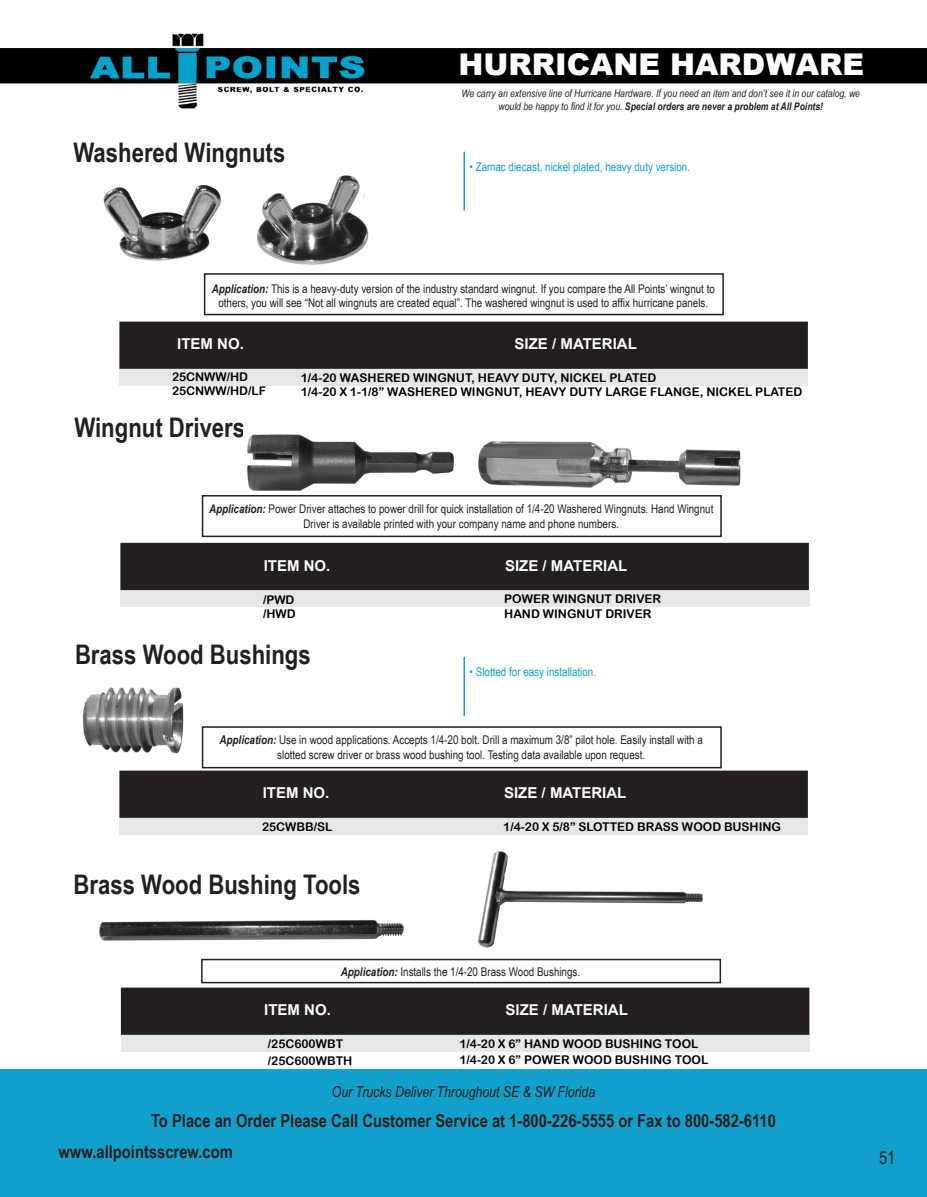
<style>
.page{position:relative;width:927px;height:1197px;background:#fff}
.page>*{position:absolute;margin:0;border:0;box-sizing:border-box;transform-origin:0 0}
.t1{font:900 30px "Arial";color:#fff}
.t2{font:700 27px "Arial Narrow";color:#231f20}
.t3{font:700 18px "Arial Narrow";color:#231f20}
.t4{font:18px "Arial Narrow";color:#231f20}
.t5{font:700 15px "Arial";color:#fff}
.t6{font:italic 15px "Arial Narrow";color:#231f20}
.t7{font:12px/14.4px "Arial Narrow";color:#231f20;text-align:center}
.t8{font:12px "Arial Rounded MT Bold";color:#000}
.t9{font:12px "Arial Narrow";color:#11a0cb}
.t10{font:italic 10.5px/12.6px "Arial Narrow";color:#231f20;text-align:center}
.s1{font-weight:700}
.s2{font-weight:700;font-style:italic}
</style>
<div class="page">
<img style="left:0;top:33px;width:927px;height:76px">
<div style="left:0;top:1069px;width:927px;height:128px;background:#11a0cb"></div>
<div style="left:119px;top:818px;width:689px;height:17px;background:#e6e7e9"></div>
<div style="left:120px;top:771px;width:687px;height:46px;background:#231f20"></div>
<div style="left:119px;top:771px;width:689px;height:47px;border:2px solid #231f20"></div>
<div style="left:121px;top:1035px;width:689px;height:17px;background:#e6e7e9"></div>
<div style="left:122px;top:988px;width:687px;height:46px;background:#231f20"></div>
<div style="left:121px;top:988px;width:688px;height:47px;border:2px solid #231f20"></div>
<div style="left:119px;top:369px;width:689px;height:17px;background:#e6e7e9"></div>
<div style="left:120px;top:322px;width:687px;height:46px;background:#231f20"></div>
<div style="left:119px;top:322px;width:689px;height:47px;border:2px solid #231f20"></div>
<div style="left:120px;top:590px;width:690px;height:17px;background:#e6e7e9"></div>
<div style="left:121px;top:544px;width:687px;height:45px;background:#231f20"></div>
<div style="left:120px;top:543px;width:689px;height:47px;border:2px solid #231f20"></div>
<img style="left:103px;top:185px;width:118px;height:76px">
<div style="left:204px;top:273px;width:520px;height:42px;border:2px solid #231f20"></div>
<div style="left:202px;top:495px;width:520px;height:42px;border:2px solid #231f20"></div>
<img style="left:247px;top:434px;width:207px;height:57px">
<img style="left:478px;top:441px;width:263px;height:47px">
<div style="left:202px;top:726px;width:520px;height:42px;border:2px solid #231f20"></div>
<img style="left:82px;top:687px;width:102px;height:67px">
<img style="left:99px;top:920px;width:305px;height:21px">
<img style="left:477px;top:851px;width:226px;height:97px">
<div style="left:201px;top:959px;width:520px;height:24px;border:2px solid #231f20"></div>
<hr style="left:464px;top:152px;width:1px;height:59px;background:#11a0cb">
<hr style="left:464px;top:657px;width:1px;height:59px;background:#11a0cb">
<img style="left:257px;top:175px;width:112px;height:90px">
<p class="t2" style="left:74px;top:132px;width:213px">Washered Wingnuts</p>
<h1 class="t1" style="left:459px;top:43px;width:407px">HURRICANE HARDWARE</h1>
<p class="t10" style="left:462px;top:87px;width:400px">We carry an extensive line of Hurricane Hardware. If you need an item and don’t see it in our catalog, we would be happy to find it for you. <span class="s1">Special orders are never a problem at All Points!</span></p>
<p class="t9" style="left:470px;top:158px;width:222px">• Zamac diecast, nickel plated, heavy duty version.</p>
<p class="t7" style="left:212px;top:281px;width:505px"><span class="s2">Application:</span> This is a heavy-duty version of the industry standard wingnut. If you compare the All Points’ wingnut to others, you will see “Not all wingnuts are created equal”. The washered wingnut is used to affix hurricane panels.</p>
<p class="t5" style="left:177px;top:334px;width:68px">ITEM NO.</p>
<p class="t5" style="left:515px;top:334px;width:124px">SIZE / MATERIAL</p>
<p class="t8" style="left:172px;top:369px;width:78px">25CNWW/HD</p>
<p class="t8" style="left:172px;top:384px;width:96px">25CNWW/HD/LF</p>
<p class="t8" style="left:301px;top:371px;width:357px">1/4-20 WASHERED WINGNUT, HEAVY DUTY, NICKEL PLATED</p>
<p class="t8" style="left:301px;top:385px;width:503px">1/4-20 X 1-1/8” WASHERED WINGNUT, HEAVY DUTY LARGE FLANGE, NICKEL PLATED</p>
<p class="t2" style="left:74px;top:407px;width:172px">Wingnut Drivers</p>
<p class="t7" style="left:209px;top:501px;width:506px"><span class="s2">Application:</span> Power Driver attaches to power drill for quick installation of 1/4-20 Washered Wingnuts. Hand Wingnut<br>Driver is available printed with your company name and phone numbers.</p>
<p class="t5" style="left:264px;top:555px;width:68px">ITEM NO.</p>
<p class="t5" style="left:505px;top:556px;width:124px">SIZE / MATERIAL</p>
<p class="t8" style="left:263px;top:592px;width:33px">/PWD</p>
<p class="t8" style="left:263px;top:607px;width:34px">/HWD</p>
<p class="t8" style="left:504px;top:592px;width:159px">POWER WINGNUT DRIVER</p>
<p class="t8" style="left:504px;top:606px;width:149px">HAND WINGNUT DRIVER</p>
<p class="t2" style="left:75px;top:634px;width:237px">Brass Wood Bushings</p>
<p class="t9" style="left:470px;top:663px;width:128px">• Slotted for easy installation.</p>
<p class="t7" style="left:220px;top:733px;width:485px"><span class="s2">Application:</span> Use in wood applications. Accepts 1/4-20 bolt. Drill a maximum 3/8” pilot hole. Easily install with a</p>
<p class="t7" style="left:277px;top:747px;width:369px">slotted screw driver or brass wood bushing tool. Testing data available upon request.</p>
<p class="t5" style="left:263px;top:783px;width:68px">ITEM NO.</p>
<p class="t5" style="left:504px;top:783px;width:124px">SIZE / MATERIAL</p>
<p class="t8" style="left:262px;top:820px;width:72px">25CWBB/SL</p>
<p class="t8" style="left:503px;top:820px;width:279px">1/4-20 X 5/8” SLOTTED BRASS WOOD BUSHING</p>
<p class="t2" style="left:74px;top:864px;width:289px">Brass Wood Bushing Tools</p>
<p class="t7" style="left:341px;top:964px;width:241px"><span class="s2">Application:</span> Installs the 1/4-20 Brass Wood Bushings.</p>
<p class="t5" style="left:264px;top:1000px;width:68px">ITEM NO.</p>
<p class="t5" style="left:506px;top:1000px;width:124px">SIZE / MATERIAL</p>
<p class="t8" style="left:268px;top:1037px;width:77px">/25C600WBT</p>
<p class="t8" style="left:268px;top:1053px;width:86px">/25C600WBTH</p>
<p class="t8" style="left:459px;top:1037px;width:241px">1/4-20 X 6” HAND WOOD BUSHING TOOL</p>
<p class="t8" style="left:459px;top:1053px;width:250px">1/4-20 X 6” POWER WOOD BUSHING TOOL</p>
<p class="t6" style="left:332px;top:1081px;width:265px">Our Trucks Deliver Throughout SE &amp; SW Florida</p>
<h3 class="t3" style="left:151px;top:1107px;width:626px">To Place an Order Please Call Customer Service at 1-800-226-5555 or Fax to 800-582-6110</h3>
<h3 class="t3" style="left:58px;top:1138px;width:176px">www.allpointsscrew.com</h3>
<h3 class="t4" style="left:879px;top:1144px;width:18px">51</h3>
</div>
